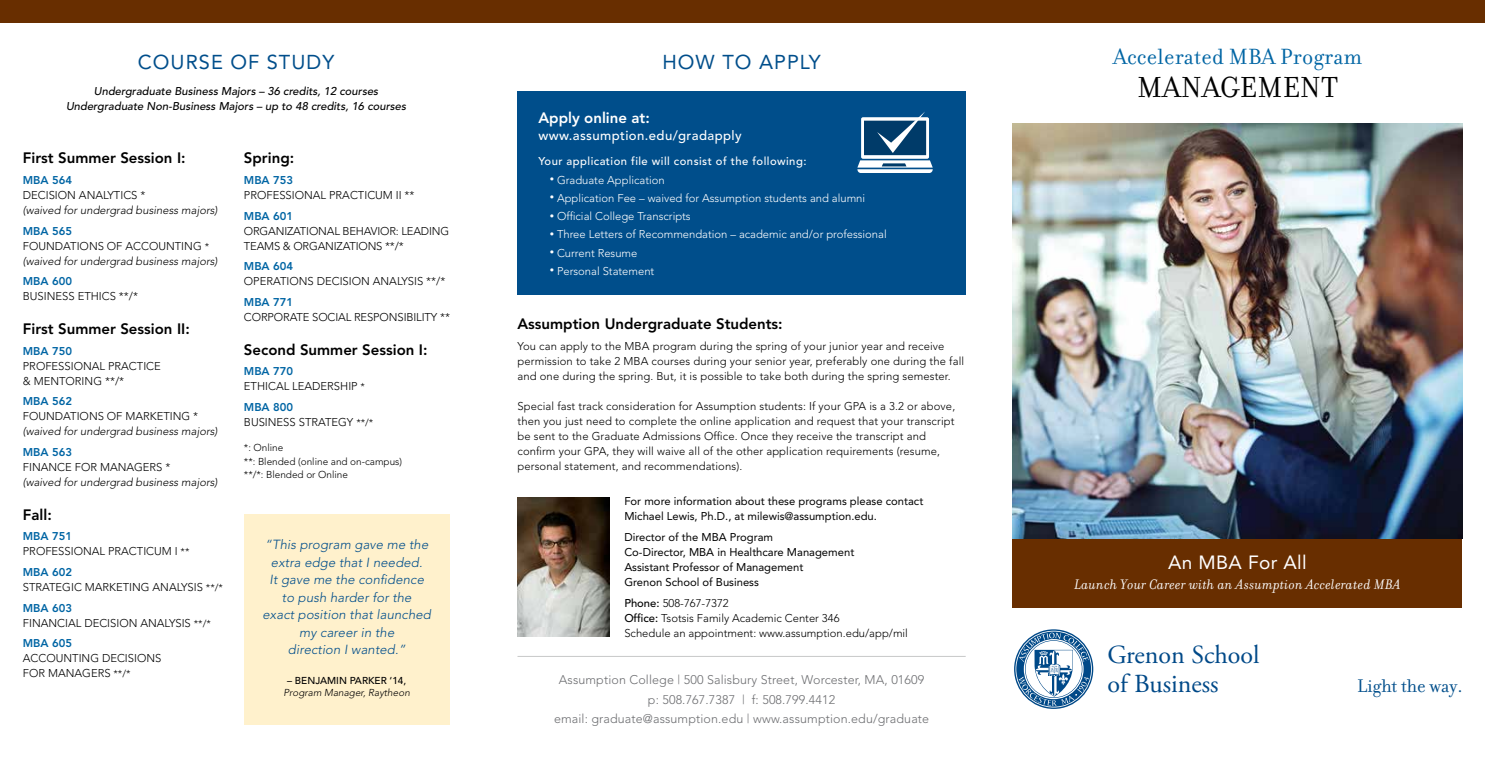
<style>
.page{position:relative;width:1485px;height:765px;background:#fff}
.page>*{position:absolute;margin:0;border:0;box-sizing:border-box;transform-origin:0 0}
.t1{font:31.25px "Filosofia";letter-spacing:.01em;color:#000}
.t2{font:26px/29.1px "Adobe Garamond Pro";color:#004988}
.t3{font:23.75px "Filosofia";letter-spacing:.01em;color:#0065a4}
.t4{font:20px "Avenir";letter-spacing:.05em;color:#004e8b}
.t5{font:19.75px "Filosofia";color:#004e8b}
.t6{font:19px "Avenir";letter-spacing:.02em;color:#fff}
.t7{font:800 15px "Avenir";color:#000}
.t8{font:italic 15px "Filosofia";letter-spacing:.02em;color:#fff}
.t9{font:800 15px "Avenir";color:#fff}
.t10{font:italic 300 13.12px/17.5px "Avenir";letter-spacing:.01em;color:#004e8b;text-align:center}
.t11{font:500 13.12px "Avenir";letter-spacing:.03em;color:#fff}
.t12{font:300 12.5px/20px "Avenir";letter-spacing:.01em;color:#6d6e71;text-align:center}
.t13{font:300 11.25px/15px "Avenir";letter-spacing:.01em;color:#000}
.t14{font:11.25px/15px "Avenir";color:#000}
.t15{font:300 11.25px "Avenir";color:#fff}
.t16{font:italic 300 11.25px/15px "Avenir";color:#000}
.t17{font:italic 500 11.25px/15px "Avenir";color:#000;text-align:center}
.t18{font:800 11.25px "Avenir";color:#0065a4}
.t19{font:300 11.25px/15px "Avenir";letter-spacing:-.015em;color:#000}
.t20{font:500 11.25px "Avenir";letter-spacing:.04em;color:#fff}
.t21{font:300 11.25px "Avenir";letter-spacing:-.01em;color:#000}
.t22{font:300 10px/13.8px "Avenir";color:#000}
.t23{font:italic 300 10px "Avenir";color:#000}
.t24{font:500 10px "Avenir";color:#000}
.s1{font-weight:800;font-style:normal;color:#0065a4}
.s2{font-style:normal}
.s3{font-style:normal;font-size:10px}
.s4{font-weight:800;color:#0065a4}
.s5{font-size:10px}
.s6{font-size:8.75px}
.s7{font-weight:500}
</style>
<div class="page">
<div style="left:518px;top:91px;width:448px;height:204px;background:#004e8b"></div>
<div style="left:1012px;top:538px;width:450px;height:70px;background:#682e00"></div>
<svg style="left:1014px;top:629px;width:79px;height:80px"></svg>
<svg style="left:1016px;top:632px;width:75px;height:75px"></svg>
<svg style="left:1019px;top:633px;width:70px;height:73px"></svg>
<div style="left:0;top:0;width:1485px;height:22px;background:#682e00"></div>
<div style="left:244px;top:514px;width:206px;height:211px;background:#fff1cc"></div>
<hr style="left:518px;top:656px;width:448px;height:1px;background:#58595b">
<img style="left:1012px;top:124px;width:450px;height:414px">
<img style="left:518px;top:498px;width:91px;height:138px">
<svg style="left:857px;top:112px;width:76px;height:61px"></svg>
<h3 class="t4" style="left:138px;top:50px;width:198px">COURSE OF STUDY</h3>
<p class="t17" style="left:66px;top:84px;width:342px">Undergraduate Business Majors – 36 credits, 12 courses<br>Undergraduate Non-Business Majors – up to 48 credits, 16 courses</p>
<h3 class="t7" style="left:23px;top:149px;width:164px">First Summer Session I:</h3>
<p class="t18" style="left:23px;top:174px;width:51px">MBA 564</p>
<p class="t13" style="left:23px;top:188px;width:124px">DECISION ANALYTICS *</p>
<p class="t16" style="left:23px;top:203px;width:196px">(waived for undergrad business majors)</p>
<p class="t16" style="left:23px;top:223px;width:196px"><span class="s1">MBA 565<br></span><span class="s2">FOUNDATIONS OF ACCOUNTING</span> <span class="s3">* </span>(waived for undergrad business majors)</p>
<p class="t18" style="left:23px;top:275px;width:51px">MBA 600</p>
<p class="t13" style="left:23px;top:289px;width:117px">BUSINESS ETHICS **/*</p>
<h3 class="t7" style="left:23px;top:320px;width:168px">First Summer Session II:</h3>
<p class="t18" style="left:23px;top:344px;width:51px">MBA 750</p>
<p class="t13" style="left:23px;top:358px;width:139px">PROFESSIONAL PRACTICE &amp; MENTORING **/*</p>
<p class="t18" style="left:23px;top:395px;width:51px">MBA 562</p>
<p class="t13" style="left:23px;top:409px;width:177px">FOUNDATIONS OF MARKETING *</p>
<p class="t16" style="left:23px;top:424px;width:196px">(waived for undergrad business majors)</p>
<p class="t18" style="left:23px;top:445px;width:51px">MBA 563</p>
<p class="t13" style="left:23px;top:460px;width:149px">FINANCE FOR MANAGERS *</p>
<p class="t16" style="left:23px;top:475px;width:196px">(waived for undergrad business majors)</p>
<h3 class="t7" style="left:23px;top:506px;width:30px">Fall:</h3>
<p class="t13" style="left:23px;top:529px;width:168px"><span class="s4">MBA 751<br></span>PROFESSIONAL PRACTICUM I <span class="s5">**</span></p>
<p class="t13" style="left:23px;top:565px;width:202px"><span class="s4">MBA 602<br></span>STRATEGIC MARKETING ANALYSIS <span class="s5">**/*</span></p>
<p class="t13" style="left:23px;top:600px;width:189px"><span class="s4">MBA 603<br></span>FINANCIAL DECISION ANALYSIS <span class="s5">**/*</span></p>
<p class="t18" style="left:23px;top:637px;width:51px">MBA 605</p>
<p class="t13" style="left:23px;top:651px;width:140px">ACCOUNTING DECISIONS<br>FOR MANAGERS <span class="s5">**/*</span></p>
<h3 class="t7" style="left:244px;top:149px;width:52px">Spring:</h3>
<p class="t18" style="left:244px;top:174px;width:51px">MBA 753</p>
<p class="t13" style="left:244px;top:188px;width:172px">PROFESSIONAL PRACTICUM II **</p>
<p class="t18" style="left:244px;top:209px;width:51px">MBA 601</p>
<p class="t19" style="left:244px;top:223px;width:207px">ORGANIZATIONAL BEHAVIOR: LEADING<br>TEAMS &amp; ORGANIZATIONS **/*</p>
<p class="t18" style="left:244px;top:260px;width:51px">MBA 604</p>
<p class="t13" style="left:244px;top:274px;width:203px">OPERATIONS DECISION ANALYSIS **/*</p>
<p class="t18" style="left:244px;top:295px;width:51px">MBA 771</p>
<p class="t21" style="left:244px;top:310px;width:208px">CORPORATE SOCIAL RESPONSIBILITY **</p>
<h3 class="t7" style="left:244px;top:341px;width:185px">Second Summer Session I:</h3>
<p class="t13" style="left:244px;top:364px;width:123px"><span class="s4">MBA 770<br></span>ETHICAL LEADERSHIP <span class="s5">*</span></p>
<p class="t13" style="left:244px;top:400px;width:131px"><span class="s4">MBA 800<br></span>BUSINESS STRATEGY <span class="s5">**/*</span></p>
<p class="t22" style="left:244px;top:441px;width:160px">*: Online<br>**: Blended (online and on-campus) **/*: Blended or Online</p>
<p class="t10" style="left:263px;top:536px;width:170px">“This program gave me the extra edge that I needed.<br>It gave me the confidence to push harder for the<br>exact position that launched my career in the<br>direction I wanted.”</p>
<p class="t24" style="left:287px;top:675px;width:121px">– BENJAMIN PARKER ‘14,</p>
<p class="t23" style="left:284px;top:687px;width:128px">Program Manager, Raytheon</p>
<h3 class="t4" style="left:663px;top:50px;width:160px">HOW TO APPLY</h3>
<h3 class="t9" style="left:538px;top:109px;width:113px">Apply online at:</h3>
<p class="t11" style="left:538px;top:128px;width:205px">www.assumption.edu/gradapply</p>
<p class="t20" style="left:538px;top:155px;width:269px">Your application file will consist of the following:</p>
<p class="t15" style="left:550px;top:173px;width:117px"><span class="s6">•</span> Graduate Application</p>
<p class="t15" style="left:550px;top:191px;width:317px"><span class="s6">•</span> Application Fee – waived for Assumption students and alumni</p>
<p class="t15" style="left:550px;top:210px;width:143px"><span class="s6">•</span> Official College Transcripts</p>
<p class="t15" style="left:550px;top:228px;width:339px"><span class="s6">•</span> Three Letters of Recommendation – academic and/or professional</p>
<p class="t15" style="left:550px;top:246px;width:89px"><span class="s6">•</span> Current Resume</p>
<p class="t15" style="left:550px;top:264px;width:106px"><span class="s6">•</span> Personal Statement</p>
<h3 class="t7" style="left:518px;top:315px;width:267px">Assumption Undergraduate Students:</h3>
<p class="t13" style="left:518px;top:338px;width:448px">You can apply to the MBA program during the spring of your junior year and receive permission to take 2 MBA courses during your senior year, preferably one during the fall and one during the spring. But, it is possible to take both during the spring semester.</p>
<p class="t13" style="left:518px;top:398px;width:439px">Special fast track consideration for Assumption students: If your GPA is a 3.2 or above, then you just need to complete the online application and request that your transcript be sent to the Graduate Admissions Office. Once they receive the transcript and confirm your GPA, they will waive all of the other application requirements (resume, personal statement, and recommendations).</p>
<p class="t14" style="left:624px;top:494px;width:300px">For more information about these programs please contact<br>Michael Lewis, Ph.D., at milewis@assumption.edu.</p>
<p class="t14" style="left:624px;top:530px;width:231px">Director of the MBA Program<br>Co-Director, MBA in Healthcare Management Assistant Professor of Management<br>Grenon School of Business</p>
<p class="t13" style="left:624px;top:595px;width:285px"><span class="s7">Phone:</span> 508-767-7372<br><span class="s7">Office:</span> Tsotsis Family Academic Center 346<br>Schedule an appointment: www.assumption.edu/app/mil</p>
<p class="t12" style="left:559px;top:670px;width:367px">Assumption College | 500 Salisbury Street, Worcester, MA, 01609 p: 508.767.7387 | f: 508.799.4412</p>
<p class="t12" style="left:554px;top:709px;width:377px">email: graduate@assumption.edu | www.assumption.edu/graduate</p>
<h3 class="t3" style="left:1113px;top:43px;width:250px">Accelerated MBA Program</h3>
<h1 class="t1" style="left:1137px;top:70px;width:202px">MANAGEMENT</h1>
<h3 class="t6" style="left:1168px;top:552px;width:140px">An MBA For All</h3>
<h3 class="t8" style="left:1074px;top:576px;width:328px">Launch Your Career with an Assumption Accelerated MBA</h3>
<h2 class="t2" style="left:1107px;top:641px;width:154px">Grenon School of Business</h2>
<h3 class="t5" style="left:1357px;top:675px;width:107px">Light the way.</h3>
</div>
